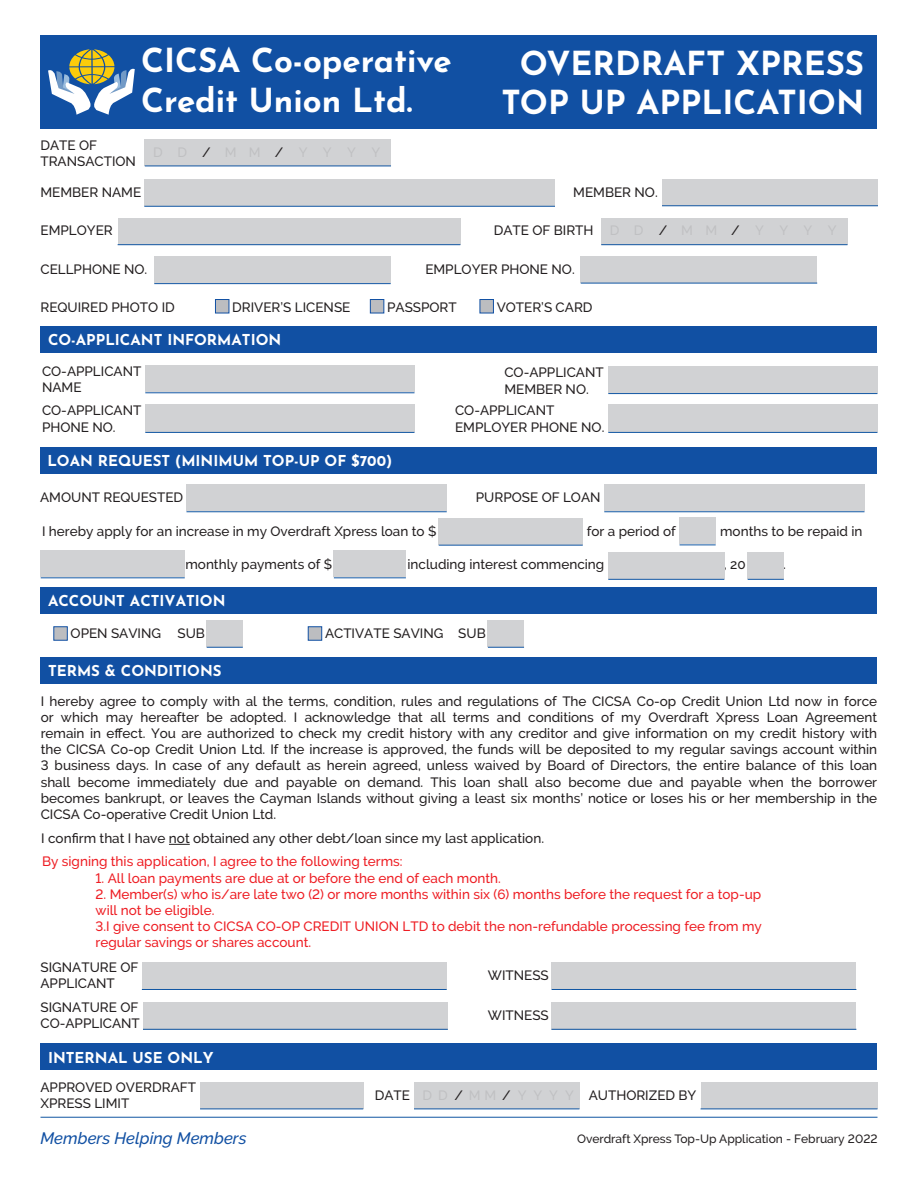
<style>
.page{position:relative;width:918px;height:1188px;background:#fff}
.page>*{position:absolute;margin:0;border:0;box-sizing:border-box;transform-origin:0 0}
.t1{font:700 33px/39.6px "Josefin Sans";color:#fff;text-align:center}
.t2{font:italic 500 16.5px "Raleway";color:#1150a3}
.t3{font:700 15px "Josefin Sans";color:#fff}
.t4{font:500 13.5px/16.2px "Raleway";color:#231f20}
.t5{font:500 13.5px/16.2px "Raleway";color:#ee1d23}
.t6{font:500 13.5px "Raleway";color:rgb(35 31 32/.1)}
.t7{font:500 12px "Raleway";color:#231f20}
.s1{color:#231f20}
.s2{color:rgb(35 31 32/.1)}
</style>
<div class="page">
<div style="left:40px;top:35px;width:837px;height:94px;background:#1150a3"></div>
<hr style="left:40px;top:1117px;width:838px;height:1px;background:#1055a2">
<div style="left:40px;top:326px;width:838px;height:27px;background:#1150a3"></div>
<div style="left:40px;top:447px;width:837px;height:27px;background:#1150a3"></div>
<div style="left:40px;top:657px;width:838px;height:27px;background:#1150a3"></div>
<div style="left:144px;top:179px;width:411px;height:27px;background:#d1d2d4"></div>
<hr style="left:144px;top:206px;width:411px;height:1px;background:#1055a2">
<div style="left:662px;top:179px;width:216px;height:27px;background:#d1d2d4"></div>
<hr style="left:662px;top:205px;width:216px;height:1px;background:#1055a2">
<div style="left:118px;top:218px;width:342px;height:27px;background:#d1d2d4"></div>
<hr style="left:118px;top:244px;width:342px;height:1px;background:#1055a2">
<div style="left:145px;top:139px;width:246px;height:27px;background:#d1d2d4"></div>
<hr style="left:145px;top:166px;width:246px;height:1px;background:#1055a2">
<svg style="left:48px;top:49px;width:87px;height:66px"></svg>
<div style="left:40px;top:1043px;width:838px;height:27px;background:#1150a3"></div>
<div style="left:601px;top:218px;width:247px;height:27px;background:#d1d2d4"></div>
<hr style="left:601px;top:244px;width:247px;height:1px;background:#1055a2">
<div style="left:154px;top:256px;width:237px;height:27px;background:#d1d2d4"></div>
<hr style="left:154px;top:283px;width:237px;height:1px;background:#1055a2">
<div style="left:581px;top:256px;width:236px;height:27px;background:#d1d2d4"></div>
<hr style="left:581px;top:283px;width:236px;height:1px;background:#1055a2">
<div style="left:215px;top:299px;width:14px;height:14px;background:#bcbdc0;border:1px solid #1150a3"></div>
<div style="left:370px;top:299px;width:14px;height:14px;background:#bcbdc0;border:1px solid #1150a3"></div>
<div style="left:480px;top:299px;width:14px;height:14px;background:#bcbdc0;border:1px solid #1150a3"></div>
<div style="left:145px;top:365px;width:270px;height:27px;background:#d1d2d4"></div>
<hr style="left:145px;top:392px;width:270px;height:1px;background:#1055a2">
<div style="left:608px;top:366px;width:270px;height:27px;background:#d1d2d4"></div>
<hr style="left:608px;top:393px;width:269px;height:1px;background:#1055a2">
<div style="left:145px;top:405px;width:270px;height:27px;background:#d1d2d4"></div>
<hr style="left:145px;top:432px;width:270px;height:1px;background:#1055a2">
<div style="left:608px;top:405px;width:270px;height:27px;background:#d1d2d4"></div>
<hr style="left:608px;top:432px;width:269px;height:1px;background:#1055a2">
<div style="left:186px;top:484px;width:261px;height:27px;background:#d1d2d4"></div>
<hr style="left:186px;top:511px;width:261px;height:1px;background:#1055a2">
<div style="left:604px;top:484px;width:261px;height:27px;background:#d1d2d4"></div>
<hr style="left:604px;top:511px;width:261px;height:1px;background:#1055a2">
<div style="left:439px;top:518px;width:144px;height:27px;background:#d1d2d4"></div>
<hr style="left:439px;top:545px;width:144px;height:1px;background:#1055a2">
<div style="left:680px;top:517px;width:36px;height:27px;background:#d1d2d4"></div>
<hr style="left:680px;top:545px;width:36px;height:1px;background:#1055a2">
<div style="left:41px;top:550px;width:144px;height:27px;background:#d1d2d4"></div>
<hr style="left:41px;top:577px;width:144px;height:1px;background:#1055a2">
<div style="left:334px;top:550px;width:72px;height:27px;background:#d1d2d4"></div>
<hr style="left:334px;top:577px;width:72px;height:1px;background:#1055a2">
<div style="left:748px;top:552px;width:36px;height:27px;background:#d1d2d4"></div>
<hr style="left:748px;top:579px;width:36px;height:1px;background:#1055a2">
<div style="left:608px;top:552px;width:116px;height:27px;background:#d1d2d4"></div>
<hr style="left:608px;top:579px;width:116px;height:1px;background:#1055a2">
<svg style="left:169px;top:844px;width:21px;height:1px"></svg>
<div style="left:142px;top:962px;width:305px;height:27px;background:#d1d2d4"></div>
<hr style="left:142px;top:989px;width:305px;height:1px;background:#1055a2">
<div style="left:143px;top:1002px;width:305px;height:27px;background:#d1d2d4"></div>
<hr style="left:143px;top:1029px;width:305px;height:1px;background:#1055a2">
<div style="left:552px;top:962px;width:304px;height:27px;background:#d1d2d4"></div>
<hr style="left:552px;top:989px;width:304px;height:1px;background:#1055a2">
<div style="left:552px;top:1002px;width:304px;height:27px;background:#d1d2d4"></div>
<hr style="left:552px;top:1029px;width:304px;height:1px;background:#1055a2">
<div style="left:200px;top:1082px;width:163px;height:27px;background:#d1d2d4"></div>
<hr style="left:200px;top:1109px;width:163px;height:1px;background:#1055a2">
<div style="left:701px;top:1082px;width:177px;height:27px;background:#d1d2d4"></div>
<hr style="left:701px;top:1109px;width:177px;height:1px;background:#1055a2">
<div style="left:414px;top:1082px;width:165px;height:27px;background:#d1d2d4"></div>
<hr style="left:414px;top:1109px;width:165px;height:1px;background:#1055a2">
<div style="left:40px;top:587px;width:838px;height:27px;background:#1150a3"></div>
<div style="left:53px;top:626px;width:15px;height:15px;background:#bcbdc0;border:1px solid #1150a3"></div>
<div style="left:207px;top:620px;width:36px;height:27px;background:#d1d2d4"></div>
<hr style="left:207px;top:647px;width:36px;height:1px;background:#1055a2">
<div style="left:308px;top:626px;width:14px;height:15px;background:#bcbdc0;border:1px solid #1150a3"></div>
<div style="left:488px;top:620px;width:36px;height:27px;background:#d1d2d4"></div>
<hr style="left:488px;top:647px;width:36px;height:1px;background:#1055a2">
<h1 class="t1" style="left:141px;top:38px;width:312px;text-align:left">CICSA Co-operative<br>Credit Union Ltd.</h1>
<p class="t4" style="left:40px;top:137px;width:97px">DATE OF<br>TRANSACTION</p>
<p class="t6" style="left:249px;top:144px;width:36px">M <span class="s1">/</span></p>
<h1 class="t1" style="left:501px;top:41px;width:364px">OVERDRAFT XPRESS<br>TOP UP APPLICATION</h1>
<p class="t4" style="left:40px;top:184px;width:102px">MEMBER NAME</p>
<p class="t4" style="left:573px;top:184px;width:86px">MEMBER NO.</p>
<p class="t4" style="left:40px;top:222px;width:74px">EMPLOYER</p>
<p class="t4" style="left:40px;top:262px;width:108px">CELLPHONE NO.</p>
<p class="t4" style="left:494px;top:223px;width:201px">DATE OF BIRTH <span class="s2">D D</span> / <span class="s2">M</span></p>
<p class="t6" style="left:705px;top:223px;width:36px">M <span class="s1">/</span></p>
<p class="t4" style="left:425px;top:261px;width:151px">EMPLOYER PHONE NO.</p>
<p class="t4" style="left:40px;top:299px;width:136px">REQUIRED PHOTO ID</p>
<p class="t4" style="left:232px;top:299px;width:120px">DRIVER’S LICENSE</p>
<p class="t4" style="left:387px;top:299px;width:71px">PASSPORT</p>
<p class="t4" style="left:497px;top:299px;width:97px">VOTER’S CARD</p>
<p class="t3" style="left:48px;top:328px;width:235px">CO-APPLICANT INFORMATION</p>
<p class="t4" style="left:42px;top:363px;width:101px">CO-APPLICANT<br>NAME</p>
<p class="t4" style="left:504px;top:364px;width:101px">CO-APPLICANT<br>MEMBER NO.</p>
<p class="t4" style="left:42px;top:402px;width:101px">CO-APPLICANT<br>PHONE NO.</p>
<p class="t4" style="left:455px;top:402px;width:151px">CO-APPLICANT<br>EMPLOYER PHONE NO.</p>
<p class="t3" style="left:47px;top:450px;width:346px">LOAN REQUEST (MINIMUM TOP-UP OF $700)</p>
<p class="t4" style="left:40px;top:489px;width:145px">AMOUNT REQUESTED</p>
<p class="t4" style="left:476px;top:489px;width:126px">PURPOSE OF LOAN</p>
<p class="t4" style="left:42px;top:523px;width:396px">I hereby apply for an increase in my Overdraft Xpress loan to $</p>
<p class="t4" style="left:587px;top:523px;width:91px">for a period of</p>
<p class="t4" style="left:720px;top:523px;width:144px">months to be repaid in</p>
<p class="t4" style="left:185px;top:556px;width:148px">monthly payments of $</p>
<p class="t4" style="left:408px;top:556px;width:198px">including interest commencing</p>
<p class="t4" style="left:724px;top:556px;width:23px">, 20</p>
<p class="t4" style="left:783px;top:556px;width:4px">.</p>
<p class="t3" style="left:48px;top:590px;width:179px">ACCOUNT ACTIVATION</p>
<p class="t4" style="left:71px;top:625px;width:136px">OPEN SAVING SUB</p>
<p class="t4" style="left:325px;top:625px;width:162px">ACTIVATE SAVING SUB</p>
<p class="t3" style="left:48px;top:660px;width:175px">TERMS &amp; CONDITIONS</p>
<p class="t4" style="left:41px;top:693px;width:838px;text-align:justify">I hereby agree to comply with al the terms, condition, rules and regulations of The CICSA Co-op Credit Union Ltd now in force or which may hereafter be adopted. I acknowledge that all terms and conditions of my Overdraft Xpress Loan Agreement remain in effect. You are authorized to check my credit history with any creditor and give information on my credit history with the CICSA Co-op Credit Union Ltd. If the increase is approved, the funds will be deposited to my regular savings account within 3 business days. In case of any default as herein agreed, unless waived by Board of Directors, the entire balance of this loan shall become immediately due and payable on demand. This loan shall also become due and payable when the borrower becomes bankrupt, or leaves the Cayman Islands without giving a least six months’ notice or loses his or her membership in the CICSA Co-operative Credit Union Ltd.</p>
<p class="t4" style="left:41px;top:830px;width:504px">I confirm that I have not obtained any other debt/loan since my last application.</p>
<p class="t5" style="left:42px;top:854px;width:362px">By signing this application, I agree to the following terms:</p>
<p class="t5" style="left:96px;top:870px;width:407px">1. All loan payments are due at or before the end of each month.</p>
<p class="t5" style="left:96px;top:886px;width:668px">2. Member(s) who is/are late two (2) or more months within six (6) months before the request for a top-up will not be eligible.<br>3.I give consent to CICSA CO-OP CREDIT UNION LTD to debit the non-refundable processing fee from my regular savings or shares account.</p>
<p class="t4" style="left:40px;top:959px;width:99px">SIGNATURE OF<br>APPLICANT</p>
<p class="t4" style="left:40px;top:999px;width:101px">SIGNATURE OF<br>CO-APPLICANT</p>
<p class="t4" style="left:488px;top:967px;width:62px">WITNESS</p>
<p class="t4" style="left:488px;top:1007px;width:62px">WITNESS</p>
<p class="t3" style="left:48px;top:1047px;width:167px">INTERNAL USE ONLY</p>
<p class="t4" style="left:40px;top:1079px;width:157px">APPROVED OVERDRAFT<br>XPRESS LIMIT</p>
<p class="t4" style="left:375px;top:1087px;width:137px">DATE <span class="s2">D D</span> / <span class="s2">M M</span> /</p>
<p class="t4" style="left:589px;top:1087px;width:109px">AUTHORIZED BY</p>
<p class="t2" style="left:40px;top:1129px;width:208px">Members Helping Members</p>
<p class="t7" style="left:577px;top:1132px;width:302px">Overdraft Xpress Top-Up Application - February 2022</p>
</div>
